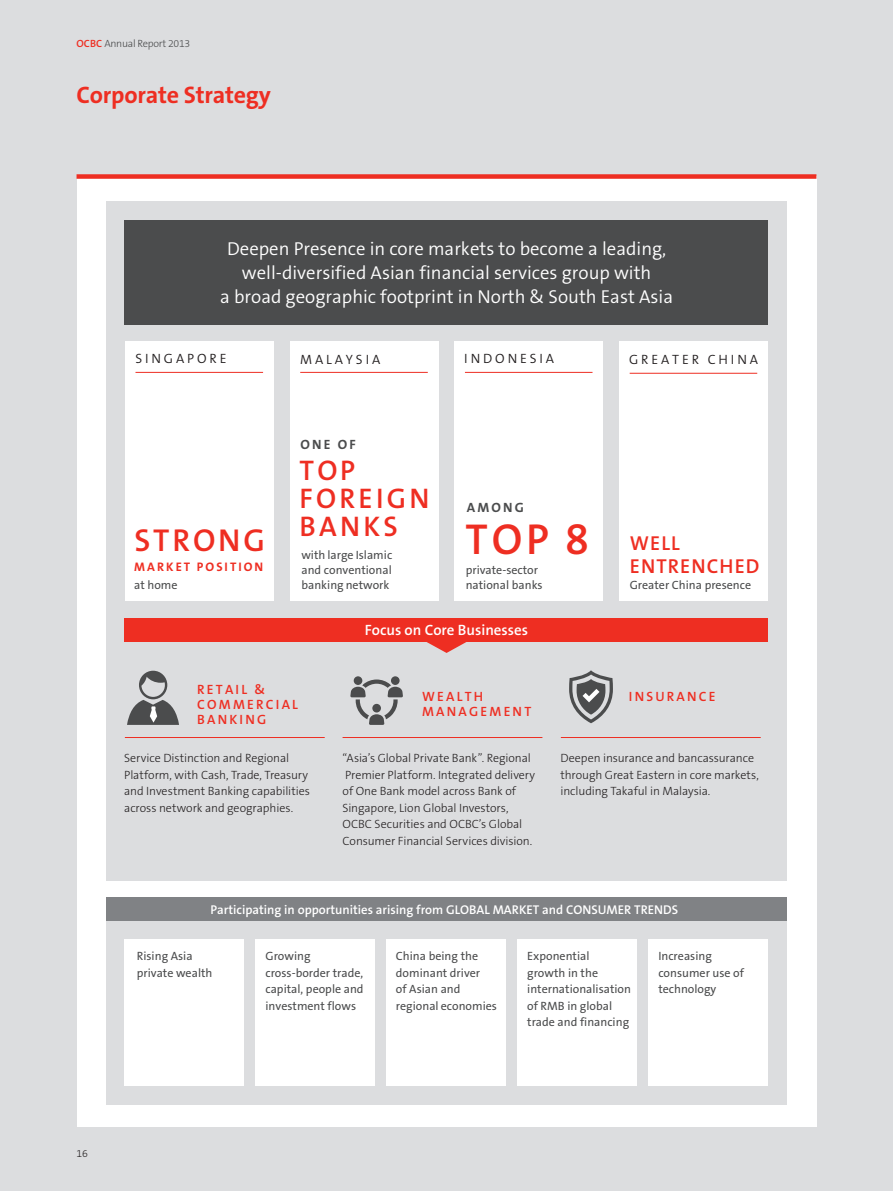
<style>
.page{position:relative;width:893px;height:1191px;background:#dcdddf}
.page>*{position:absolute;margin:0;border:0;box-sizing:border-box;transform-origin:0 0}
.t1{font:600 43.5px "The Sans B W6";color:#ee2e22}
.t2{font:600 31.8px "The Sans B W6";letter-spacing:.09em;color:#ee2e22}
.t3{font:600 28.5px/27.9px "The Sans B W6";letter-spacing:.115em;color:#ee2e22}
.t4{font:700 24px "The Sans B W7";letter-spacing:-.01em;color:#ee2e22}
.t5{font:600 20.25px "The Sans B W6";letter-spacing:.055em;color:#ee2e22}
.t6{font:300 18.75px/24px "The Sans B W4";color:#fff;text-align:center}
.t7{font:600 15px "The Sans B W6";color:#fff}
.t8{font:600 13.5px/15px "The Sans B W6";letter-spacing:.165em;color:#ee2e22}
.t9{font:300 13.5px "The Sans B W4";letter-spacing:.215em;color:#231f20}
.t10{font:700 13.5px "The Sans B W7";letter-spacing:.16em;color:#4b4c4d}
.t11{font:600 12.75px "The Sans B W6";color:#fff}
.t12{font:700 12.45px "The Sans B W7";letter-spacing:.165em;color:#ee2e22}
.t13{font:300 12px/16.5px "The Sans B W3";letter-spacing:-.005em;color:#231f20}
.t14{font:12px/16.5px "The Sans B W5 Plain";color:#4b4c4d}
.t15{font:300 10.5px "The Sans B W3";letter-spacing:-.025em;color:#4b4c4d}
.t16{font:300 10.5px "The Sans B W3";color:#231f20}
.s1{font-family:"The Sans B W6";font-weight:600;color:#ee2e22}
.s2{font-size:20.25px}
</style>
<div class="page">
<div style="left:77px;top:176px;width:739px;height:951px;background:#fff"></div>
<div style="left:77px;top:174px;width:739px;height:5px;background:#ee2e22"></div>
<div style="left:106px;top:897px;width:681px;height:207px;background:#dcdddf"></div>
<div style="left:106px;top:201px;width:681px;height:680px;background:#dcdddf"></div>
<svg style="left:127px;top:670px;width:52px;height:55px"></svg>
<svg style="left:569px;top:670px;width:44px;height:53px"></svg>
<svg style="left:350px;top:676px;width:53px;height:49px"></svg>
<hr style="left:343px;top:737px;width:199px;height:1px;background:#ee2e22">
<hr style="left:561px;top:737px;width:200px;height:1px;background:#ee2e22">
<hr style="left:125px;top:737px;width:200px;height:1px;background:#ee2e22">
<svg style="left:427px;top:642px;width:39px;height:11px"></svg>
<div style="left:125px;top:618px;width:643px;height:24px;background:#ee2e22"></div>
<div style="left:106px;top:897px;width:681px;height:24px;background:#808285"></div>
<div style="left:125px;top:341px;width:149px;height:260px;background:#fff"></div>
<div style="left:290px;top:341px;width:148px;height:260px;background:#fff"></div>
<div style="left:454px;top:341px;width:149px;height:260px;background:#fff"></div>
<div style="left:619px;top:341px;width:149px;height:260px;background:#fff"></div>
<hr style="left:135px;top:372px;width:128px;height:1px;background:#ee2e22">
<hr style="left:300px;top:372px;width:128px;height:1px;background:#ee2e22">
<hr style="left:465px;top:372px;width:127px;height:1px;background:#ee2e22">
<hr style="left:630px;top:373px;width:127px;height:1px;background:#ee2e22">
<div style="left:125px;top:220px;width:643px;height:104px;background:#4b4c4d"></div>
<div style="left:649px;top:939px;width:119px;height:146px;background:#fff"></div>
<div style="left:125px;top:939px;width:119px;height:146px;background:#fff"></div>
<div style="left:256px;top:939px;width:119px;height:146px;background:#fff"></div>
<div style="left:387px;top:939px;width:119px;height:146px;background:#fff"></div>
<div style="left:518px;top:939px;width:119px;height:146px;background:#fff"></div>
<p class="t15" style="left:77px;top:39px;width:115px"><span class="s1">OCBC</span> Annual Report 2013</p>
<h3 class="t4" style="left:77px;top:85px;width:196px">Corporate Strategy</h3>
<h3 class="t6" style="left:220px;top:239px;width:454px">Deepen Presence in core markets to become a leading, well-diversified Asian financial services group with<br>a broad geographic footprint in North &amp; South East Asia</h3>
<p class="t9" style="left:135px;top:353px;width:93px">SINGAPORE</p>
<p class="t9" style="left:300px;top:354px;width:82px">MALAYSIA</p>
<p class="t9" style="left:464px;top:353px;width:91px">INDONESIA</p>
<p class="t9" style="left:629px;top:354px;width:131px">GREATER CHINA</p>
<p class="t10" style="left:301px;top:439px;width:57px">ONE OF</p>
<h2 class="t2" style="left:134px;top:528px;width:132px">STRONG</h2>
<p class="t14" style="left:134px;top:578px;width:45px">at home</p>
<p class="t12" style="left:134px;top:561px;width:131px">MARKET POSITION</p>
<h3 class="t3" style="left:300px;top:459px;width:131px">TOP<br>FOREIGN<br>BANKS</h3>
<p class="t14" style="left:301px;top:548px;width:92px;line-height:15px;text-align:justify">with large Islamic and conventional banking network</p>
<p class="t10" style="left:467px;top:502px;width:59px">AMONG</p>
<h1 class="t1" style="left:466px;top:522px;width:216px">TOP 8 <span class="s2">WELL</span></h1>
<h3 class="t5" style="left:630px;top:558px;width:131px">ENTRENCHED</h3>
<p class="t14" style="left:630px;top:577px;width:123px">Greater China presence</p>
<p class="t14" style="left:466px;top:563px;width:79px;line-height:15px">private-sector national banks</p>
<p class="t7" style="left:365px;top:624px;width:165px">Focus on Core Businesses</p>
<p class="t8" style="left:197px;top:683px;width:102px">RETAIL &amp;<br>COMMERCIAL<br>BANKING</p>
<p class="t8" style="left:422px;top:690px;width:111px">WEALTH<br>MANAGEMENT</p>
<p class="t8" style="left:629px;top:690px;width:88px">INSURANCE</p>
<p class="t13" style="left:560px;top:751px;width:200px">Deepen insurance and bancassurance through Great Eastern in core markets, including Takaful in Malaysia.</p>
<p class="t13" style="left:124px;top:751px;width:187px">Service Distinction and Regional Platform, with Cash, Trade, Treasury and Investment Banking capabilities across network and geographies.</p>
<p class="t13" style="left:343px;top:751px;width:194px">“Asia’s Global Private Bank”. Regional Premier Platform. Integrated delivery of One Bank model across Bank of Singapore, Lion Global Investors, OCBC Securities and OCBC’s Global Consumer Financial Services division.</p>
<p class="t11" style="left:210px;top:904px;width:469px">Participating in opportunities arising from GLOBAL MARKET and CONSUMER TRENDS</p>
<p class="t16" style="left:77px;top:1149px;width:13px">16</p>
<p class="t14" style="left:137px;top:949px;width:77px">Rising Asia private wealth</p>
<p class="t14" style="left:527px;top:949px;width:105px">Exponential<br>growth in the internationalisation of RMB in global trade and financing</p>
<p class="t14" style="left:396px;top:949px;width:103px">China being the dominant driver<br>of Asian and regional economies</p>
<p class="t14" style="left:658px;top:949px;width:87px">Increasing consumer use of technology</p>
<p class="t14" style="left:265px;top:949px;width:100px">Growing cross-border trade, capital, people and investment flows</p>
</div>
